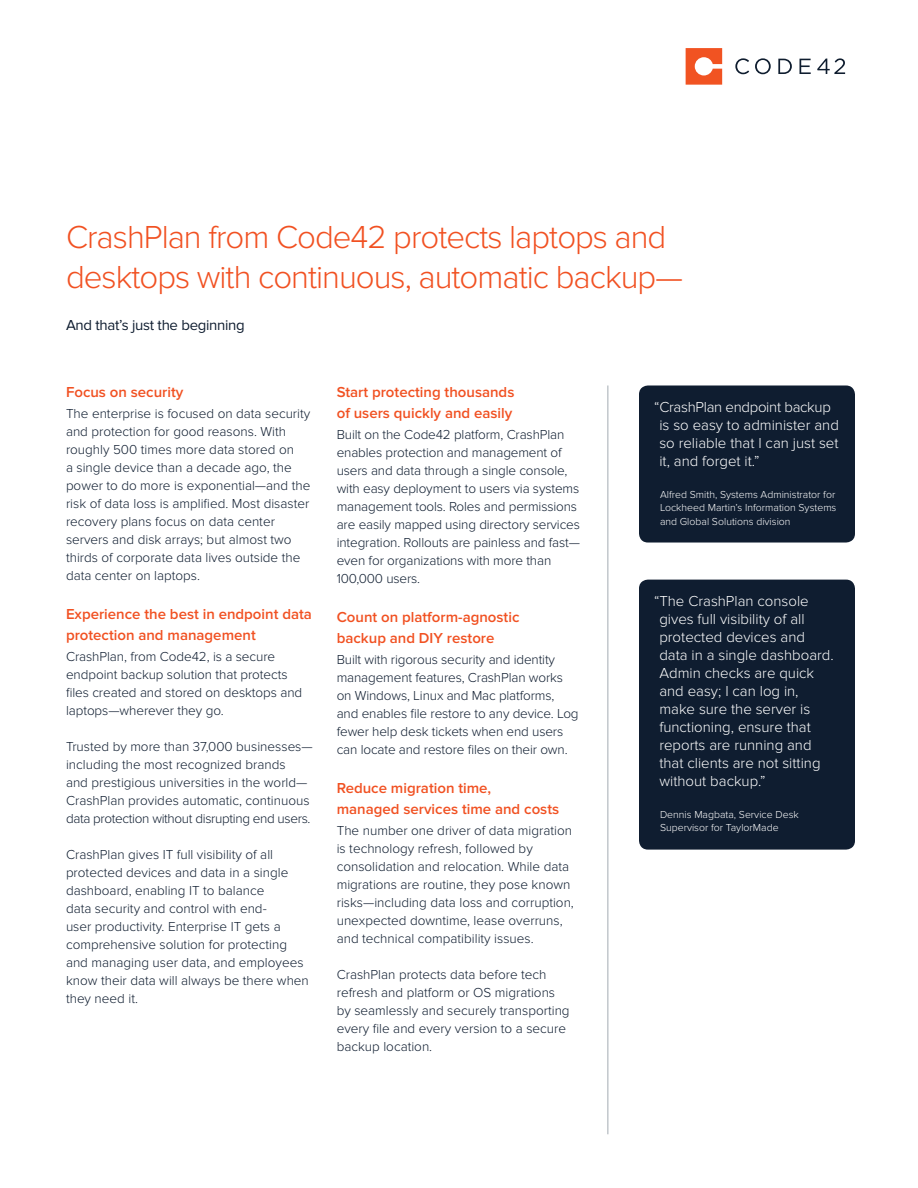
<style>
.page{position:relative;width:918px;height:1188px;background:#fff}
.page>*{position:absolute;margin:0;border:0;box-sizing:border-box;transform-origin:0 0}
.t1{font:300 33px/39.6px "Proxima Nova";letter-spacing:-.03em;color:#f15122}
.t2{font:300 15px/18px "Proxima Nova";color:#fff}
.t3{font:600 15px/21px "Proxima Nova";color:#f15122}
.t4{font:15px "Proxima Nova";letter-spacing:-.02em;color:#0f1d30}
.t5{font:300 13.5px/18px "Proxima Nova";color:#0f1d30}
.t6{font:300 10.5px/13.5px "Proxima Nova";color:#fff;text-align:justify}
</style>
<div class="page">
<svg style="left:735px;top:58px;width:14px;height:16px"></svg>
<svg style="left:755px;top:58px;width:16px;height:16px"></svg>
<svg style="left:778px;top:59px;width:14px;height:15px"></svg>
<svg style="left:800px;top:59px;width:11px;height:15px"></svg>
<svg style="left:817px;top:58px;width:28px;height:16px"></svg>
<svg style="left:686px;top:48px;width:36px;height:37px"></svg>
<hr style="left:608px;top:386px;width:1px;height:748px;background:#a4abb2">
<div style="left:639px;top:386px;width:216px;height:157px;background:#0f1d30;border-radius:9px"></div>
<div style="left:639px;top:580px;width:216px;height:270px;background:#0f1d30;border-radius:9px"></div>
<h1 class="t1" style="left:66px;top:218px;width:618px">CrashPlan from Code42 protects laptops and desktops with continuous, automatic backup—</h1>
<p class="t4" style="left:66px;top:316px;width:180px">And that’s just the beginning</p>
<p class="t3" style="left:66px;top:382px;width:119px">Focus on security</p>
<p class="t5" style="left:66px;top:405px;width:246px">The enterprise is focused on data security and protection for good reasons. With roughly 500 times more data stored on<br>a single device than a decade ago, the power to do more is exponential—and the risk of data loss is amplified. Most disaster recovery plans focus on data center servers and disk arrays; but almost two thirds of corporate data lives outside the data center on laptops.</p>
<p class="t3" style="left:66px;top:604px;width:247px">Experience the best in endpoint data protection and management</p>
<p class="t5" style="left:66px;top:648px;width:238px">CrashPlan, from Code42, is a secure endpoint backup solution that protects files created and stored on desktops and laptops—wherever they go.</p>
<p class="t5" style="left:66px;top:738px;width:248px">Trusted by more than 37,000 businesses— including the most recognized brands<br>and prestigious universities in the world— CrashPlan provides automatic, continuous data protection without disrupting end users.</p>
<p class="t5" style="left:66px;top:846px;width:244px">CrashPlan gives IT full visibility of all protected devices and data in a single dashboard, enabling IT to balance<br>data security and control with end-<br>user productivity. Enterprise IT gets a comprehensive solution for protecting and managing user data, and employees know their data will always be there when they need it.</p>
<p class="t3" style="left:337px;top:382px;width:179px">Start protecting thousands of users quickly and easily</p>
<p class="t5" style="left:337px;top:426px;width:245px">Built on the Code42 platform, CrashPlan enables protection and management of users and data through a single console, with easy deployment to users via systems management tools. Roles and permissions are easily mapped using directory services integration. Rollouts are painless and fast— even for organizations with more than 100,000 users.</p>
<p class="t3" style="left:337px;top:607px;width:184px">Count on platform-agnostic backup and DIY restore</p>
<p class="t5" style="left:337px;top:651px;width:243px">Built with rigorous security and identity management features, CrashPlan works on Windows, Linux and Mac platforms, and enables file restore to any device. Log fewer help desk tickets when end users can locate and restore files on their own.</p>
<p class="t3" style="left:337px;top:778px;width:224px">Reduce migration time,<br>managed services time and costs</p>
<p class="t5" style="left:337px;top:822px;width:239px">The number one driver of data migration is technology refresh, followed by consolidation and relocation. While data migrations are routine, they pose known risks—including data loss and corruption, unexpected downtime, lease overruns, and technical compatibility issues.</p>
<p class="t5" style="left:337px;top:966px;width:234px">CrashPlan protects data before tech refresh and platform or OS migrations by seamlessly and securely transporting every file and every version to a secure backup location.</p>
<p class="t2" style="left:659px;top:399px;width:181px;text-indent:-5px">“CrashPlan endpoint backup is so easy to administer and so reliable that I can just set it, and forget it.”</p>
<p class="t6" style="left:660px;top:488px;width:178px">Alfred Smith, Systems Administrator for Lockheed Martin’s Information Systems and Global Solutions division</p>
<p class="t2" style="left:659px;top:593px;width:176px;text-indent:-5px">“The CrashPlan console gives full visibility of all protected devices and data in a single dashboard.<br>Admin checks are quick and easy; I can log in, make sure the server is functioning, ensure that reports are running and that clients are not sitting without backup.”</p>
<p class="t6" style="left:660px;top:808px;width:140px">Dennis Magbata, Service Desk<br>Supervisor for TaylorMade</p>
</div>
